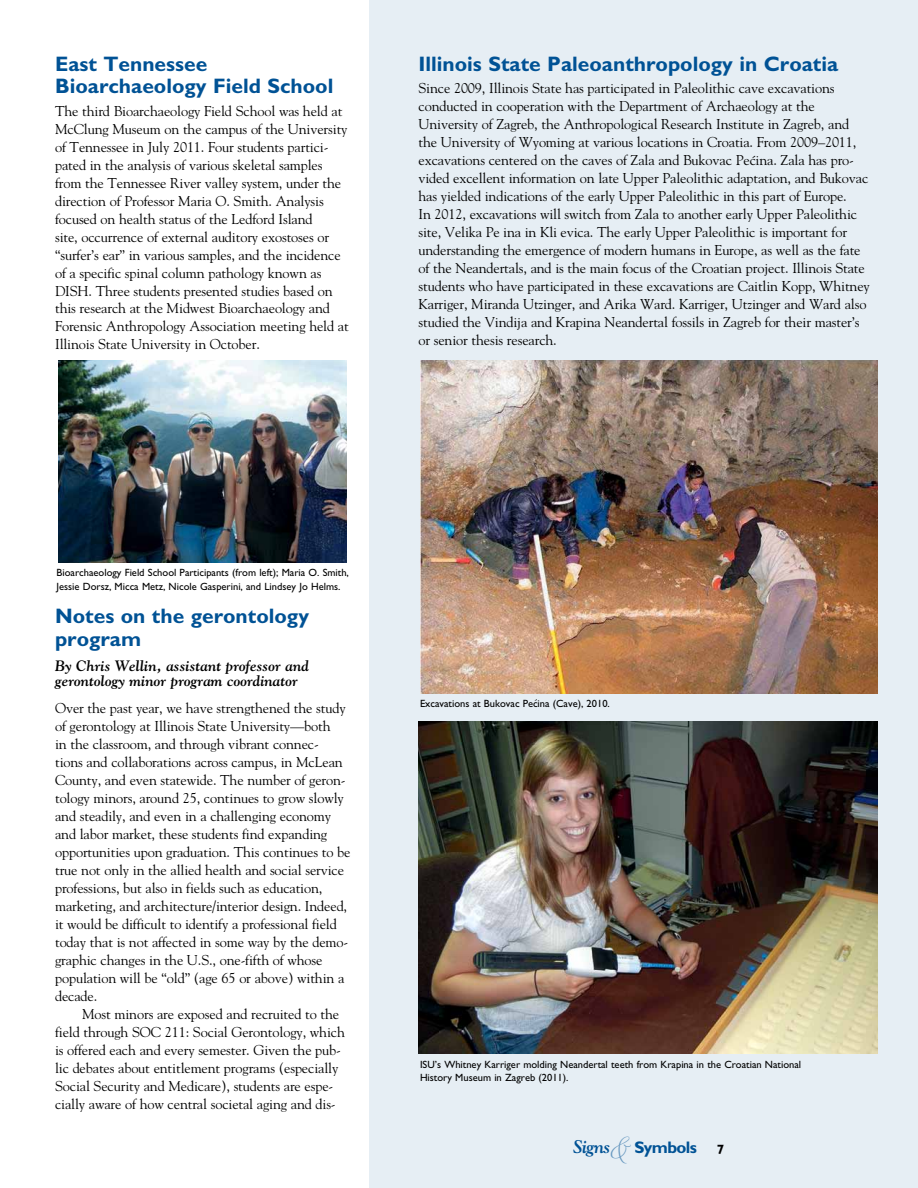
<style>
.page{position:relative;width:918px;height:1188px;background:#fff}
.page>*{position:absolute;margin:0;border:0;box-sizing:border-box;transform-origin:0 0}
.t1{font:45.75px "Avalon";color:#6697bf}
.t2{font:700 21px/22.5px "Gill Sans";color:#005295}
.t3{font:italic 700 18.3px "Goudy";letter-spacing:-.03em;color:#005295}
.t4{font:700 16.8px "Gill Sans";letter-spacing:-.035em;color:#005295}
.t5{font:italic 700 15px/15px "Goudy";color:#000}
.t6{font:14.25px/18px "Goudy";letter-spacing:-.01em;color:#000}
.t7{font:10.5px/13.5px "Gill Sans";color:#000}
.s1{font-family:"Goudy"}
.s2{font-size:13.5px;color:#000}
</style>
<div class="page">
<div style="left:369px;top:0;width:549px;height:1188px;background:#e6eef4"></div>
<img style="left:59px;top:361px;width:287px;height:202px">
<img style="left:420px;top:361px;width:458px;height:332px">
<img style="left:418px;top:721px;width:460px;height:333px">
<h2 class="t2" style="left:55px;top:52px;width:280px">East Tennessee<br>Bioarchaeology Field School</h2>
<p class="t6" style="left:55px;top:101px;width:295px">The third Bioarchaeology Field School was held at McClung Museum on the campus of the University of Tennessee in July 2011. Four students partici&shy;pated in the analysis of various skeletal samples from the Tennessee River valley system, under the direction of Professor Maria O. Smith. Analysis focused on health status of the Ledford Island<br>site, occurrence of external auditory exostoses or “surfer’s ear” in various samples, and the incidence of a specific spinal column pathology known as DISH. Three students presented studies based on this research at the Midwest Bioarchaeology and Forensic Anthropology Association meeting held at Illinois State University in October.</p>
<h2 class="t2" style="left:418px;top:52px;width:421px">Illinois State Paleoanthropology in Croatia</h2>
<p class="t6" style="left:418px;top:79px;width:453px">Since 2009, Illinois State has participated in Paleolithic cave excavations conducted in cooperation with the Department of Archaeology at the University of Zagreb, the Anthropological Research Institute in Zagreb, and the University of Wyoming at various locations in Croatia. From 2009–2011, excavations centered on the caves of Zala and Bukovac Pec´ina. Zala has pro&shy;vided excellent information on late Upper Paleolithic adaptation, and Bukovac has yielded indications of the early Upper Paleolithic in this part of Europe.<br>In 2012, excavations will switch from Zala to another early Upper Paleolithic site, Velika Pećina in Kli evica. The early Upper Paleolithic is important for understanding the emergence of modern humans in Europe, as well as the fate of the Neandertals, and is the main focus of the Croatian project. Illinois State students who have participated in these excavations are Caitlin Kopp, Whitney Karriger, Miranda Utzinger, and Arika Ward. Karriger, Utzinger and Ward also studied the Vindija and Krapina Neandertal fossils in Zagreb for their master’s or senior thesis research.</p>
<p class="t7" style="left:57px;top:566px;width:294px">Bioarchaeology Field School Participants (from left); Maria O. Smith,<br>Jessie Dorsz, Micca Metz, Nicole Gasperini, and Lindsey Jo Helms.</p>
<h2 class="t2" style="left:55px;top:605px;width:255px">Notes on the gerontology program</h2>
<p class="t5" style="left:55px;top:658px;width:255px">By Chris Wellin, assistant professor and gerontology minor program coordinator</p>
<p class="t6" style="left:55px;top:699px;width:297px">Over the past year, we have strengthened the study of gerontology at Illinois State University—both<br>in the classroom, and through vibrant connec-<br>tions and collaborations across campus, in McLean County, and even statewide. The number of geron&shy;tology minors, around 25, continues to grow slowly and steadily, and even in a challenging economy and labor market, these students find expanding opportunities upon graduation. This continues to be true not only in the allied health and social service professions, but also in fields such as education, marketing, and architecture/interior design. Indeed, it would be difficult to identify a professional field today that is not affected in some way by the demo&shy;graphic changes in the U.S., one-fifth of whose population will be “old” (age 65 or above) within a decade.</p>
<p class="t6" style="left:55px;top:1005px;width:291px;text-indent:27px">Most minors are exposed and recruited to the field through SOC 211: Social Gerontology, which is offered each and every semester. Given the pub&shy;lic debates about entitlement programs (especially Social Security and Medicare), students are espe&shy;cially aware of how central societal aging and dis-</p>
<p class="t7" style="left:420px;top:697px;width:191px">Excavations at Bukovac Pec<span class="s1">´</span>ina (Cave), 2010.</p>
<p class="t7" style="left:420px;top:1057px;width:383px">ISU’s Whitney Karriger molding Neandertal teeth from Krapina in the Croatian National<br>History Museum in Zagreb (2011).</p>
<p class="t3" style="left:573px;top:1136px;width:39px">Signs</p>
<h1 class="t1" style="left:610px;top:1119px;width:21px">&amp;</h1>
<p class="t4" style="left:634px;top:1138px;width:91px">Symbols <span class="s2">7</span></p>
</div>
